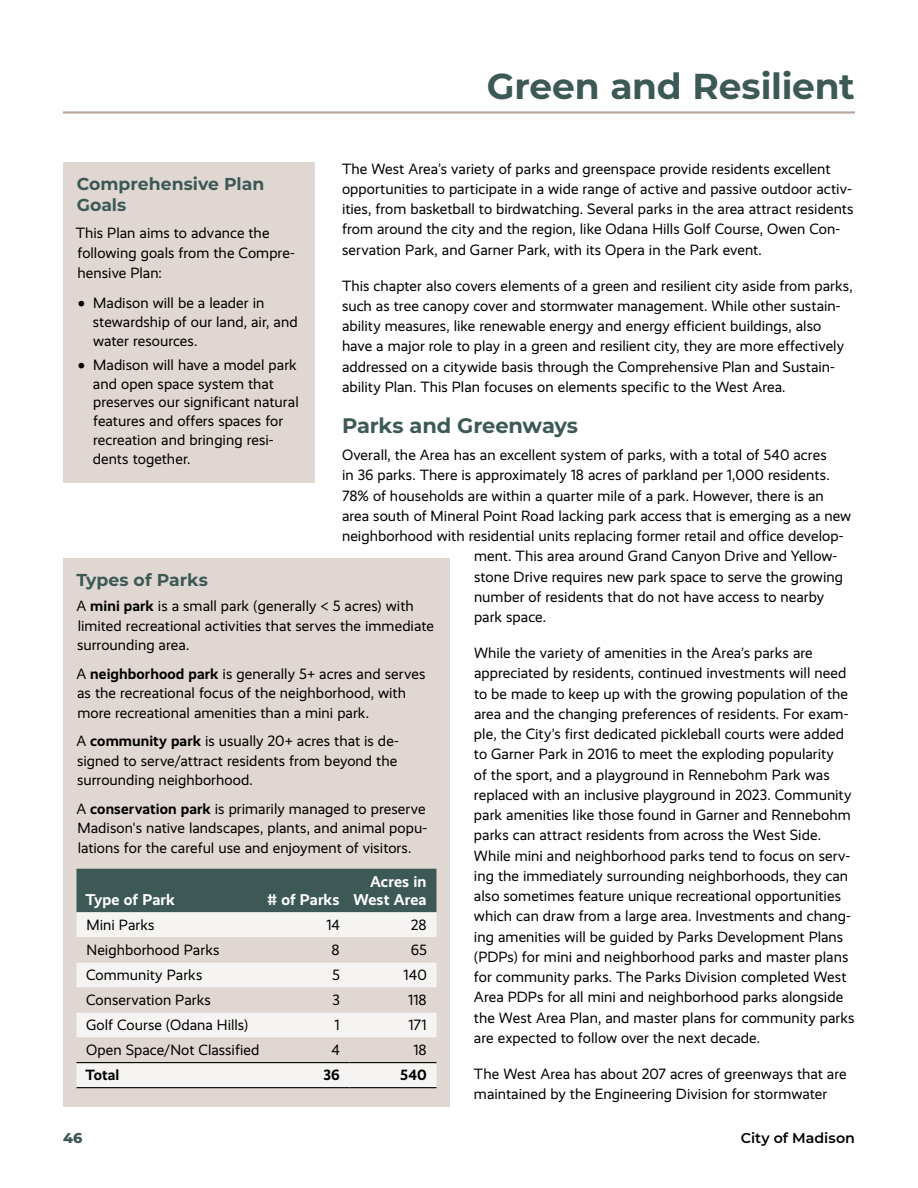
<style>
.page{position:relative;width:918px;height:1188px;background:#fff}
.page>*{position:absolute;margin:0;border:0;box-sizing:border-box;transform-origin:0 0}
.t1{font:700 36px "Montserrat";letter-spacing:-.005em;color:#3c5956}
.t2{font:700 21px "Montserrat";letter-spacing:-.01em;color:#3c5956}
.t3{font:700 17.25px/21px "Montserrat";color:#3c5956}
.t4{font:700 15.75px/18px "Realist";letter-spacing:.005em;color:#fff;text-align:right}
.t5{font:15px/20.2px "Realist";letter-spacing:.005em;color:#000}
.t6{font:700 15px "Realist";letter-spacing:.005em;color:#000}
.t7{font:600 14.25px "Montserrat";letter-spacing:.005em;color:#000}
.t8{font:800 14.25px "Montserrat";color:#3c5956}
.s1{font-weight:700}
</style>
<div class="page">
<hr style="left:63px;top:111px;width:792px;height:3px;background:#bba99e">
<div style="left:63px;top:162px;width:252px;height:320px;background:#e0d7d2"></div>
<div style="left:63px;top:558px;width:387px;height:549px;background:#e0d7d2"></div>
<div style="left:76px;top:869px;width:360px;height:43px;background:#3c5956"></div>
<div style="left:76px;top:912px;width:360px;height:175px;background:#f6f4f2"></div>
<svg style="left:76px;top:937px;width:360px;height:125px"></svg>
<hr style="left:76px;top:1062px;width:188px;height:1px;background:#000">
<hr style="left:264px;top:1062px;width:86px;height:1px;background:#000">
<hr style="left:350px;top:1062px;width:86px;height:1px;background:#000">
<hr style="left:76px;top:1087px;width:188px;height:1px;background:#000">
<hr style="left:264px;top:1087px;width:86px;height:1px;background:#000">
<hr style="left:350px;top:1087px;width:86px;height:1px;background:#000">
<h1 class="t1" style="left:487px;top:60px;width:370px">Green and Resilient</h1>
<p class="t5" style="left:342px;top:158px;width:513px">The West Area’s variety of parks and greenspace provide residents excellent opportunities to participate in a wide range of active and passive outdoor activ&shy;ities, from basketball to birdwatching. Several parks in the area attract residents from around the city and the region, like Odana Hills Golf Course, Owen Con&shy;servation Park, and Garner Park, with its Opera in the Park event.</p>
<p class="t5" style="left:342px;top:275px;width:512px">This chapter also covers elements of a green and resilient city aside from parks, such as tree canopy cover and stormwater management. While other sustain&shy;ability measures, like renewable energy and energy efficient buildings, also have a major role to play in a green and resilient city, they are more effectively addressed on a citywide basis through the Comprehensive Plan and Sustain&shy;ability Plan. This Plan focuses on elements specific to the West Area.</p>
<h2 class="t2" style="left:342px;top:410px;width:238px">Parks and Greenways</h2>
<p class="t5" style="left:342px;top:445px;width:486px">Overall, the Area has an excellent system of parks, with a total of 540 acres</p>
<p class="t5" style="left:342px;top:465px;width:489px">in 36 parks. There is approximately 18 acres of parkland per 1,000 residents.</p>
<p class="t5" style="left:342px;top:485px;width:483px">78% of households are within a quarter mile of a park. However, there is an</p>
<p class="t5" style="left:342px;top:506px;width:511px">area south of Mineral Point Road lacking park access that is emerging as a new</p>
<p class="t5" style="left:342px;top:526px;width:503px">neighborhood with residential units replacing former retail and office develop-</p>
<p class="t5" style="left:474px;top:546px;width:365px">ment. This area around Grand Canyon Drive and Yellow-</p>
<p class="t5" style="left:474px;top:566px;width:371px">stone Drive requires new park space to serve the growing</p>
<p class="t5" style="left:474px;top:587px;width:352px">number of residents that do not have access to nearby</p>
<p class="t5" style="left:474px;top:607px;width:74px">park space.</p>
<p class="t5" style="left:474px;top:643px;width:382px">While the variety of amenities in the Area’s parks are appreciated by residents, continued investments will need to be made to keep up with the growing population of the area and the changing preferences of residents. For exam&shy;ple, the City’s first dedicated pickleball courts were added to Garner Park in 2016 to meet the exploding popularity<br>of the sport, and a playground in Rennebohm Park was replaced with an inclusive playground in 2023. Community park amenities like those found in Garner and Rennebohm parks can attract residents from across the West Side.<br>While mini and neighborhood parks tend to focus on serv&shy;ing the immediately surrounding neighborhoods, they can also sometimes feature unique recreational opportunities which can draw from a large area. Investments and chang&shy;ing amenities will be guided by Parks Development Plans (PDPs) for mini and neighborhood parks and master plans for community parks. The Parks Division completed West Area PDPs for all mini and neighborhood parks alongside the West Area Plan, and master plans for community parks are expected to follow over the next decade.</p>
<p class="t5" style="left:474px;top:1064px;width:374px">The West Area has about 207 acres of greenways that are maintained by the Engineering Division for stormwater</p>
<p class="t3" style="left:77px;top:172px;width:189px">Comprehensive Plan<br>Goals</p>
<p class="t5" style="left:76px;top:223px;width:221px">This Plan aims to advance the following goals from the Compre&shy;hensive Plan:</p>
<p class="t5" style="left:93px;top:294px;width:206px;line-height:18.8px;text-indent:-15px">● Madison will be a leader in stewardship of our land, air, and water resources.</p>
<p class="t5" style="left:93px;top:356px;width:207px;line-height:18.8px;text-indent:-15px">● Madison will have a model park and open space system that preserves our significant natural features and offers spaces for recreation and bringing resi&shy;dents together.</p>
<p class="t3" style="left:77px;top:568px;width:133px">Types of Parks</p>
<p class="t5" style="left:76px;top:597px;width:359px;line-height:19.5px">A <span class="s1">mini park</span> is a small park (generally &lt; 5 acres) with limited recreational activities that serves the immediate surrounding area.</p>
<p class="t5" style="left:76px;top:664px;width:351px;line-height:19.5px">A <span class="s1">neighborhood park</span> is generally 5+ acres and serves as the recreational focus of the neighborhood, with more recreational amenities than a mini park.</p>
<p class="t5" style="left:76px;top:732px;width:324px;line-height:19.5px;text-align:justify">A <span class="s1">community park</span> is usually 20+ acres that is de&shy;signed to serve/attract residents from beyond the surrounding neighborhood.</p>
<p class="t5" style="left:76px;top:799px;width:352px;line-height:19.5px;text-align:justify">A <span class="s1">conservation park</span> is primarily managed to preserve Madison's native landscapes, plants, and animal popu&shy;lations for the careful use and enjoyment of visitors.</p>
<p class="t4" style="left:86px;top:890px;width:91px">Type of Park</p>
<p class="t4" style="left:267px;top:890px;width:74px"># of Parks</p>
<p class="t4" style="left:353px;top:872px;width:75px">Acres in<br>West Area</p>
<p class="t5" style="left:86px;top:915px;width:70px">Mini Parks</p>
<p class="t5" style="left:326px;top:915px;width:15px">14</p>
<p class="t5" style="left:411px;top:915px;width:17px">28</p>
<p class="t5" style="left:86px;top:940px;width:135px">Neighborhood Parks</p>
<p class="t5" style="left:332px;top:940px;width:10px">8</p>
<p class="t5" style="left:411px;top:940px;width:18px">65</p>
<p class="t5" style="left:86px;top:965px;width:118px">Community Parks</p>
<p class="t5" style="left:332px;top:965px;width:9px">5</p>
<p class="t5" style="left:404px;top:965px;width:25px">140</p>
<p class="t5" style="left:86px;top:990px;width:126px">Conservation Parks</p>
<p class="t5" style="left:332px;top:990px;width:9px">3</p>
<p class="t5" style="left:408px;top:990px;width:20px">118</p>
<p class="t5" style="left:86px;top:1015px;width:164px">Golf Course (Odana Hills)</p>
<p class="t5" style="left:335px;top:1015px;width:7px">1</p>
<p class="t5" style="left:409px;top:1015px;width:20px">171</p>
<p class="t5" style="left:86px;top:1040px;width:175px">Open Space/Not Classified</p>
<p class="t5" style="left:332px;top:1040px;width:10px">4</p>
<p class="t5" style="left:413px;top:1040px;width:15px">18</p>
<p class="t6" style="left:86px;top:1066px;width:35px">Total</p>
<p class="t6" style="left:324px;top:1066px;width:18px">36</p>
<p class="t6" style="left:400px;top:1066px;width:28px">540</p>
<p class="t8" style="left:63px;top:1127px;width:21px">46</p>
<p class="t7" style="left:741px;top:1128px;width:116px">City of Madison</p>
</div>
